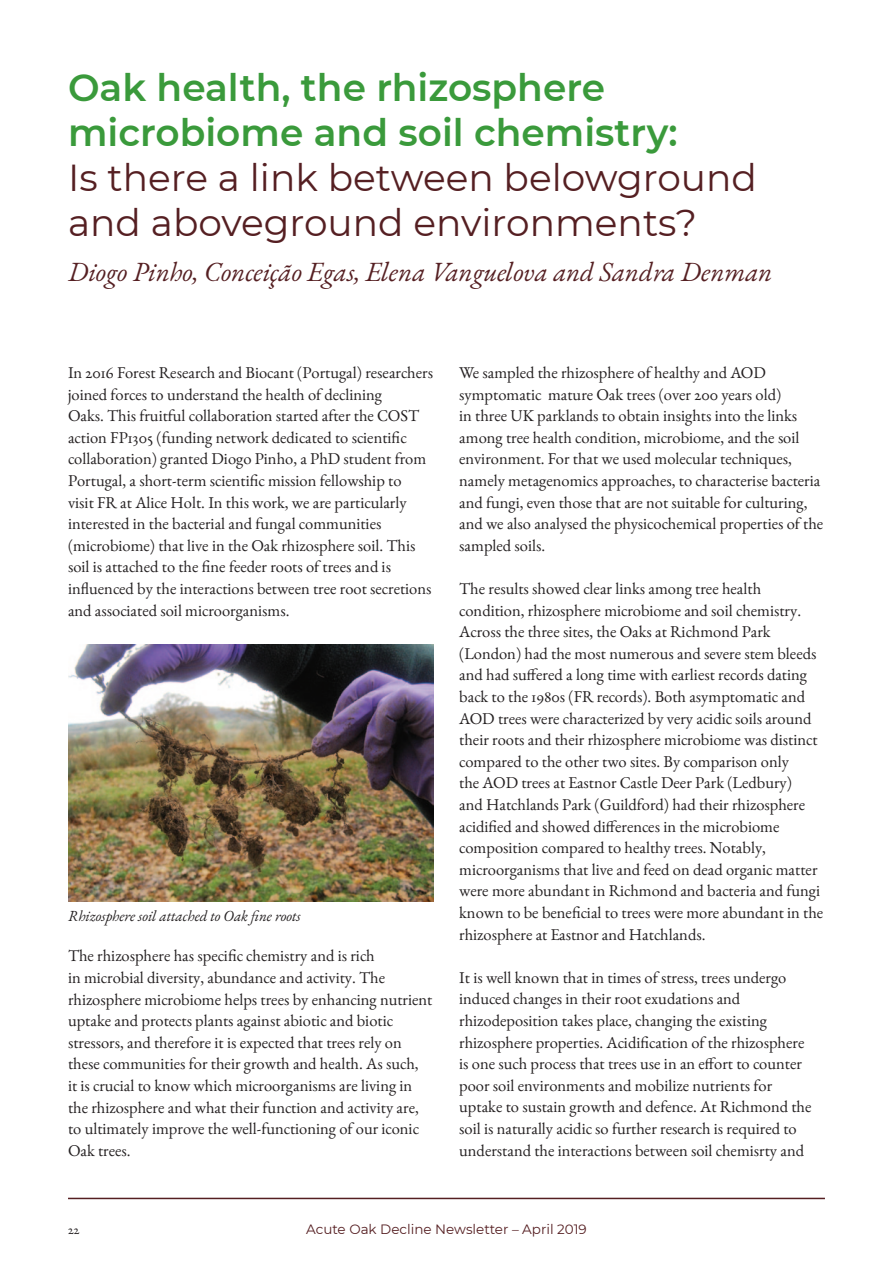
<style>
.page{position:relative;width:893px;height:1263px;background:#fff}
.page>*{position:absolute;margin:0;border:0;box-sizing:border-box;transform-origin:0 0}
.t1{font:37.5px/45px "Montserrat";color:#551f22}
.t2{font:600 37.5px/45px "Montserrat";color:#3a9a3b}
.t3{font:italic 27px "EB Garamond";color:#551f22}
.t4{font:16.5px/21.6px "EB Garamond";color:#231f20}
.t5{font:italic 15px "EB Garamond";color:#231f20}
.t6{font:13.5px "Montserrat";color:#551f22}
.t7{font:13.5px "EB Garamond";color:#231f20}
</style>
<div class="page">
<hr style="left:68px;top:1198px;width:757px;height:1px;background:#551f22">
<img style="left:68px;top:645px;width:366px;height:256px">
<h1 class="t2" style="left:68px;top:63px;width:611px">Oak health, the rhizosphere microbiome and soil chemistry:</h1>
<h1 class="t1" style="left:68px;top:153px;width:690px">Is there a link between belowground and aboveground environments?</h1>
<h2 class="t3" style="left:68px;top:254px;width:706px">Diogo Pinho, Conceição Egas, Elena Vanguelova and Sandra Denman</h2>
<p class="t4" style="left:68px;top:361px;width:366px">In 2016 Forest Research and Biocant (Portugal) researchers joined forces to understand the health of declining<br>Oaks. This fruitful collaboration started after the COST action FP1305 (funding network dedicated to scientific collaboration) granted Diogo Pinho, a PhD student from Portugal, a short-term scientific mission fellowship to<br>visit FR at Alice Holt. In this work, we are particularly interested in the bacterial and fungal communities (microbiome) that live in the Oak rhizosphere soil. This soil is attached to the fine feeder roots of trees and is influenced by the interactions between tree root secretions and associated soil microorganisms.</p>
<p class="t5" style="left:68px;top:906px;width:234px">Rhizosphere soil attached to Oak fine roots</p>
<p class="t4" style="left:68px;top:944px;width:366px">The rhizosphere has specific chemistry and is rich<br>in microbial diversity, abundance and activity. The rhizosphere microbiome helps trees by enhancing nutrient uptake and protects plants against abiotic and biotic stressors, and therefore it is expected that trees rely on these communities for their growth and health. As such,<br>it is crucial to know which microorganisms are living in the rhizosphere and what their function and activity are, to ultimately improve the well-functioning of our iconic Oak trees.</p>
<p class="t4" style="left:459px;top:361px;width:366px">We sampled the rhizosphere of healthy and AOD symptomatic mature Oak trees (over 200 years old)<br>in three UK parklands to obtain insights into the links among tree health condition, microbiome, and the soil environment. For that we used molecular techniques, namely metagenomics approaches, to characterise bacteria and fungi, even those that are not suitable for culturing, and we also analysed the physicochemical properties of the sampled soils.</p>
<p class="t4" style="left:459px;top:577px;width:366px">The results showed clear links among tree health condition, rhizosphere microbiome and soil chemistry.<br>Across the three sites, the Oaks at Richmond Park (London) had the most numerous and severe stem bleeds and had suffered a long time with earliest records dating back to the 1980s (FR records). Both asymptomatic and AOD trees were characterized by very acidic soils around their roots and their rhizosphere microbiome was distinct compared to the other two sites. By comparison only<br>the AOD trees at Eastnor Castle Deer Park (Ledbury)<br>and Hatchlands Park (Guildford) had their rhizosphere acidified and showed differences in the microbiome composition compared to healthy trees. Notably, microorganisms that live and feed on dead organic matter were more abundant in Richmond and bacteria and fungi known to be beneficial to trees were more abundant in the rhizosphere at Eastnor and Hatchlands.</p>
<p class="t4" style="left:459px;top:966px;width:354px">It is well known that in times of stress, trees undergo induced changes in their root exudations and rhizodeposition takes place, changing the existing rhizosphere properties. Acidification of the rhizosphere is one such process that trees use in an effort to counter poor soil environments and mobilize nutrients for uptake to sustain growth and defence. At Richmond the soil is naturally acidic so further research is required to understand the interactions between soil chemisrty and</p>
<p class="t7" style="left:68px;top:1219px;width:13px">22</p>
<p class="t6" style="left:306px;top:1220px;width:282px">Acute Oak Decline Newsletter – April 2019</p>
</div>
